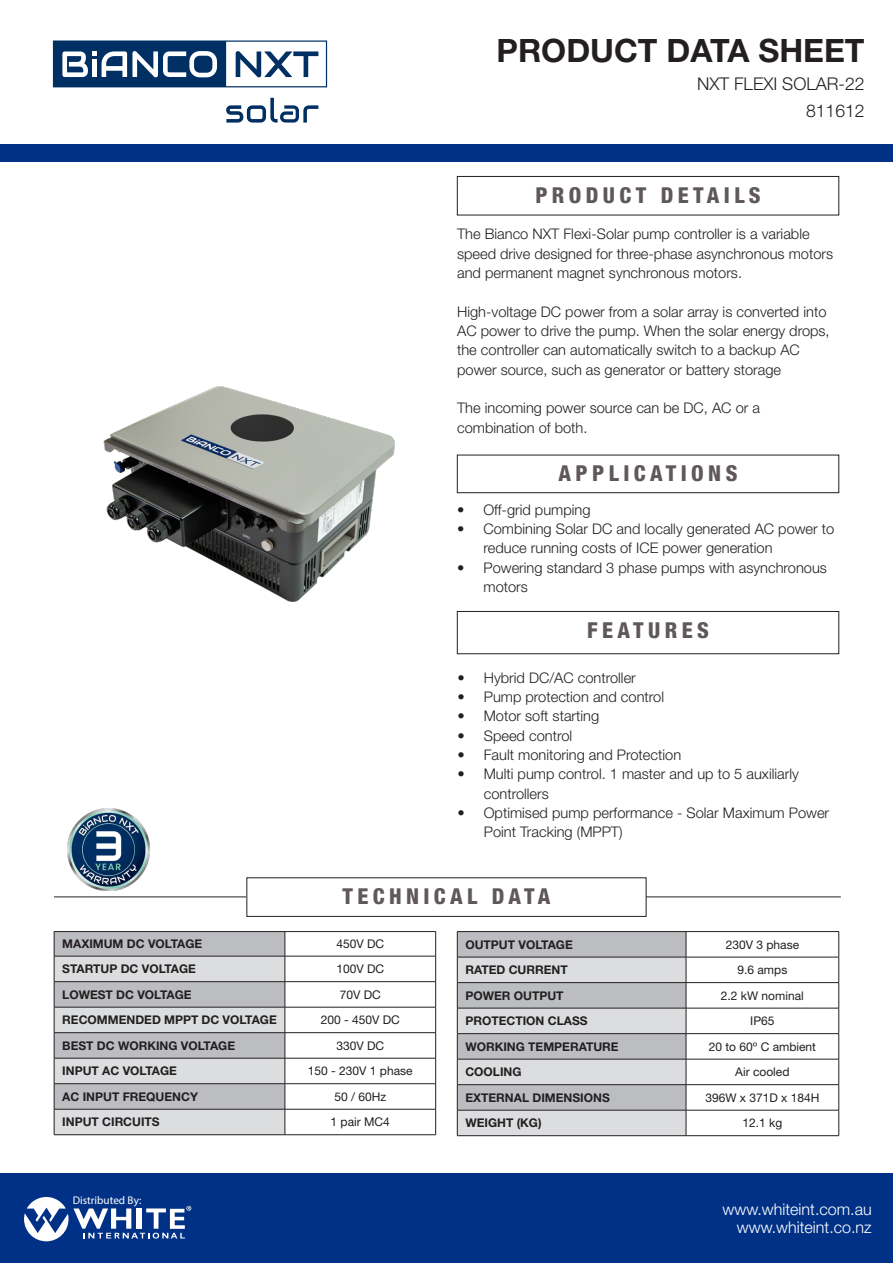
<style>
.page{position:relative;width:893px;height:1263px;background:#fff}
.page>*{position:absolute;margin:0;border:0;box-sizing:border-box;transform-origin:0 0}
.Body_Text{font:700 32.25px "Helvetica Neue LT Std";color:#231f20}
.Page_Section_Header{font:800 condensed 21.9px "Helvetica Neue LT Std";letter-spacing:.2em;color:#5f585a}
.Body_Text-2{font:300 17.55px "Helvetica Neue LT Std";color:#231f20}
.Body_Text-3{font:300 16.05px "Helvetica Neue LT Std";color:#fff}
.Body_Text-4{font:300 14.7px/19.4px "Helvetica Neue LT Std";color:#231f20}
.Bottom_Column_Header{font:700 12px "Helvetica Neue LT Std";color:#231f20}
.t1{font:12px "Helvetica Neue LT Std";color:#231f20}
.t2{font:11.1px "Myriad Pro";color:#fff}
</style>
<div class="page">
<div style="left:0;top:145px;width:893px;height:17px;background:#003186"></div>
<div style="left:0;top:1174px;width:893px;height:89px;background:#003186"></div>
<svg style="left:24px;top:1197px;width:167px;height:44px"></svg>
<div style="left:457px;top:176px;width:382px;height:39px;border:1px solid #231f20"></div>
<svg style="left:53px;top:41px;width:274px;height:46px"></svg>
<svg style="left:226px;top:98px;width:92px;height:25px"></svg>
<hr style="left:54px;top:897px;width:787px;height:1px;background:#231f20">
<div style="left:457px;top:455px;width:382px;height:38px;border:1px solid #231f20"></div>
<div style="left:457px;top:611px;width:382px;height:43px;border:1px solid #231f20"></div>
<div style="left:247px;top:878px;width:399px;height:38px;background:#fff"></div>
<svg style="left:54px;top:931px;width:382px;height:203px"></svg>
<hr style="left:54px;top:1134px;width:231px;height:1px;background:#231f20">
<hr style="left:285px;top:1134px;width:151px;height:1px;background:#231f20">
<hr style="left:686px;top:931px;width:153px;height:1px;background:#231f20">
<hr style="left:686px;top:957px;width:153px;height:1px;background:#231f20">
<hr style="left:686px;top:982px;width:153px;height:1px;background:#231f20">
<hr style="left:686px;top:1008px;width:153px;height:1px;background:#231f20">
<hr style="left:686px;top:1033px;width:153px;height:1px;background:#231f20">
<hr style="left:686px;top:1059px;width:153px;height:1px;background:#231f20">
<hr style="left:686px;top:1084px;width:153px;height:1px;background:#231f20">
<hr style="left:686px;top:1110px;width:153px;height:1px;background:#231f20">
<svg style="left:457px;top:931px;width:230px;height:204px;background:#c4c4c7"></svg>
<svg style="left:838px;top:932px;width:1px;height:203px"></svg>
<hr style="left:457px;top:1135px;width:229px;height:1px;background:#231f20">
<hr style="left:686px;top:1135px;width:153px;height:1px;background:#231f20">
<img style="left:103px;top:386px;width:292px;height:216px">
<img style="left:68px;top:809px;width:82px;height:82px">
<p class="Body_Text" style="left:497px;top:30px;width:370px">PRODUCT DATA SHEET</p>
<p class="Body_Text-2" style="left:697px;top:73px;width:169px">NXT FLEXI SOLAR-22</p>
<p class="Body_Text-2" style="left:806px;top:100px;width:60px">811612</p>
<p class="Page_Section_Header" style="left:535px;top:181px;width:227px">PRODUCT DETAILS</p>
<p class="Body_Text-4" style="left:457px;top:224px;width:378px">The Bianco NXT Flexi-Solar pump controller is a variable speed drive designed for three-phase asynchronous motors and permanent magnet synchronous motors.</p>
<p class="Body_Text-4" style="left:457px;top:301px;width:374px">High-voltage DC power from a solar array is converted into AC power to drive the pump. When the solar energy drops, the controller can automatically switch to a backup AC power source, such as generator or battery storage</p>
<p class="Body_Text-4" style="left:457px;top:398px;width:304px">The incoming power source can be DC, AC or a combination of both.</p>
<p class="Page_Section_Header" style="left:559px;top:460px;width:180px">APPLICATIONS</p>
<p class="Body_Text-4" style="left:457px;top:500px;width:135px">• Off-grid pumping</p>
<p class="Body_Text-4" style="left:483px;top:519px;width:352px;text-indent:-26px">• Combining Solar DC and locally generated AC power to reduce running costs of ICE power generation</p>
<p class="Body_Text-4" style="left:483px;top:557px;width:345px;text-indent:-26px">• Powering standard 3 phase pumps with asynchronous motors</p>
<p class="Page_Section_Header" style="left:587px;top:616px;width:123px">FEATURES</p>
<p class="Body_Text-4" style="left:457px;top:668px;width:180px">• Hybrid DC/AC controller</p>
<p class="Body_Text-4" style="left:457px;top:687px;width:208px">• Pump protection and control</p>
<p class="Body_Text-4" style="left:457px;top:706px;width:143px">• Motor soft starting</p>
<p class="Body_Text-4" style="left:457px;top:726px;width:116px">• Speed control</p>
<p class="Body_Text-4" style="left:457px;top:745px;width:225px">• Fault monitoring and Protection</p>
<p class="Body_Text-4" style="left:484px;top:764px;width:317px;text-indent:-26px">• Multi pump control. 1 master and up to 5 auxiliarly controllers</p>
<p class="Body_Text-4" style="left:484px;top:803px;width:347px;text-indent:-26px">• Optimised pump performance - Solar Maximum Power<br>Point Tracking (MPPT)</p>
<p class="Page_Section_Header" style="left:342px;top:882px;width:209px">TECHNICAL DATA</p>
<p class="Bottom_Column_Header" style="left:62px;top:936px;width:141px">MAXIMUM DC VOLTAGE</p>
<p class="t1" style="left:336px;top:937px;width:49px">450V DC</p>
<p class="Bottom_Column_Header" style="left:62px;top:961px;width:135px">STARTUP DC VOLTAGE</p>
<p class="t1" style="left:336px;top:962px;width:49px">100V DC</p>
<p class="Bottom_Column_Header" style="left:62px;top:987px;width:131px">LOWEST DC VOLTAGE</p>
<p class="t1" style="left:340px;top:987px;width:43px">70V DC</p>
<p class="Bottom_Column_Header" style="left:62px;top:1012px;width:216px">RECOMMENDED MPPT DC VOLTAGE</p>
<p class="t1" style="left:321px;top:1013px;width:81px">200 - 450V DC</p>
<p class="Bottom_Column_Header" style="left:62px;top:1038px;width:174px">BEST DC WORKING VOLTAGE</p>
<p class="t1" style="left:336px;top:1038px;width:49px">330V DC</p>
<p class="Bottom_Column_Header" style="left:62px;top:1063px;width:116px">INPUT AC VOLTAGE</p>
<p class="t1" style="left:308px;top:1064px;width:106px">150 - 230V 1 phase</p>
<p class="Bottom_Column_Header" style="left:62px;top:1089px;width:137px">AC INPUT FREQUENCY</p>
<p class="t1" style="left:334px;top:1089px;width:53px">50 / 60Hz</p>
<p class="Bottom_Column_Header" style="left:62px;top:1114px;width:99px">INPUT CIRCUITS</p>
<p class="t1" style="left:331px;top:1115px;width:61px">1 pair MC4</p>
<p class="t2" style="left:73px;top:1193px;width:70px">Distributed By:</p>
<p class="Bottom_Column_Header" style="left:465px;top:937px;width:109px">OUTPUT VOLTAGE</p>
<p class="t1" style="left:726px;top:937px;width:75px">230V 3 phase</p>
<p class="Bottom_Column_Header" style="left:465px;top:962px;width:104px">RATED CURRENT</p>
<p class="t1" style="left:737px;top:963px;width:51px">9.6 amps</p>
<p class="Bottom_Column_Header" style="left:465px;top:988px;width:100px">POWER OUTPUT</p>
<p class="t1" style="left:721px;top:988px;width:84px">2.2 kW nominal</p>
<p class="Bottom_Column_Header" style="left:465px;top:1013px;width:124px">PROTECTION CLASS</p>
<p class="t1" style="left:750px;top:1014px;width:26px">IP65</p>
<p class="Bottom_Column_Header" style="left:465px;top:1039px;width:155px">WORKING TEMPERATURE</p>
<p class="t1" style="left:709px;top:1039px;width:109px">20 to 60º C ambient</p>
<p class="Bottom_Column_Header" style="left:465px;top:1064px;width:58px">COOLING</p>
<p class="t1" style="left:735px;top:1065px;width:56px">Air cooled</p>
<p class="Bottom_Column_Header" style="left:465px;top:1090px;width:146px">EXTERNAL DIMENSIONS</p>
<p class="t1" style="left:705px;top:1090px;width:116px">396W x 371D x 184H</p>
<p class="Bottom_Column_Header" style="left:465px;top:1115px;width:78px">WEIGHT (KG)</p>
<p class="t1" style="left:742px;top:1116px;width:41px">12.1 kg</p>
<p class="Body_Text-3" style="left:723px;top:1200px;width:151px">www.whiteint.com.au</p>
<p class="Body_Text-3" style="left:737px;top:1217px;width:136px">www.whiteint.co.nz</p>
</div>
